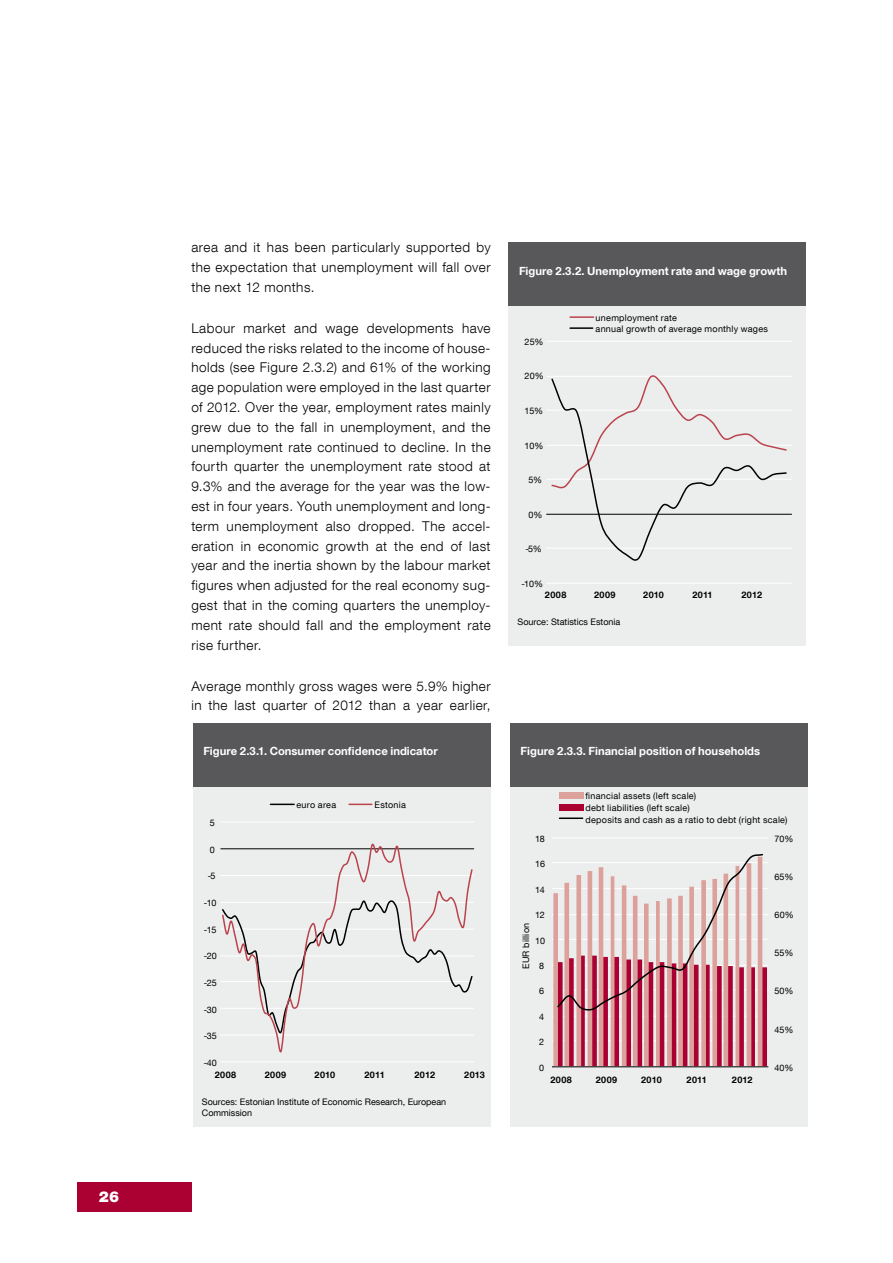
<style>
.page{position:relative;width:893px;height:1263px;background:#fff}
.page>*{position:absolute;margin:0;border:0;box-sizing:border-box;transform-origin:0 0}
.t1{font:900 15px "Helvetica Neue LT Com";color:#fff}
.t2{font:300 13.5px/19.8px "Helvetica Neue LT Com";letter-spacing:.035em;color:#000;text-align:justify}
.t3{font:700 11.25px "Helvetica Neue LT Com";color:#fff}
.t4{font:9px/11.7px "Helvetica Neue LT Com";letter-spacing:.025em;color:#000}
.t5{font:9px/10.5px "Helvetica Neue LT Com";color:#000}
.t6{font:700 9px "Helvetica Neue LT Com";letter-spacing:.05em;color:#000}
</style>
<div class="page">
<div style="left:77px;top:1182px;width:115px;height:30px;background:#ab0132"></div>
<div style="left:193px;top:723px;width:298px;height:404px;background:#eceded"></div>
<div style="left:193px;top:723px;width:298px;height:64px;background:#58585a"></div>
<hr style="left:220px;top:822px;width:254px;height:1px;background:#fff">
<hr style="left:220px;top:875px;width:254px;height:1px;background:#fff">
<hr style="left:220px;top:902px;width:254px;height:1px;background:#fff">
<hr style="left:220px;top:929px;width:254px;height:1px;background:#fff">
<hr style="left:220px;top:955px;width:254px;height:1px;background:#fff">
<hr style="left:220px;top:981px;width:254px;height:1px;background:#fff">
<hr style="left:220px;top:1008px;width:254px;height:1px;background:#fff">
<hr style="left:220px;top:1035px;width:254px;height:1px;background:#fff">
<hr style="left:220px;top:1061px;width:254px;height:1px;background:#fff">
<hr style="left:220px;top:848px;width:254px;height:1px;background:#000">
<svg style="left:221px;top:843px;width:253px;height:210px"></svg>
<svg style="left:270px;top:804px;width:24px;height:1px"></svg>
<svg style="left:349px;top:804px;width:23px;height:1px"></svg>
<div style="left:509px;top:242px;width:297px;height:404px;background:#eceded"></div>
<div style="left:509px;top:242px;width:297px;height:64px;background:#58585a"></div>
<hr style="left:546px;top:341px;width:246px;height:1px;background:#fff">
<hr style="left:546px;top:376px;width:246px;height:1px;background:#fff">
<hr style="left:546px;top:410px;width:246px;height:1px;background:#fff">
<hr style="left:546px;top:445px;width:246px;height:1px;background:#fff">
<hr style="left:546px;top:479px;width:246px;height:1px;background:#fff">
<hr style="left:546px;top:548px;width:246px;height:1px;background:#fff">
<hr style="left:546px;top:583px;width:246px;height:1px;background:#fff">
<hr style="left:546px;top:514px;width:246px;height:1px;background:#000">
<svg style="left:550px;top:375px;width:238px;height:186px"></svg>
<hr style="left:570px;top:316px;width:24px;height:2px;background:#ba434c">
<hr style="left:570px;top:327px;width:23px;height:2px;background:#000">
<div style="left:510px;top:723px;width:298px;height:404px;background:#eceded"></div>
<div style="left:510px;top:723px;width:298px;height:64px;background:#58585a"></div>
<hr style="left:552px;top:837px;width:216px;height:1px;background:#fff">
<hr style="left:552px;top:862px;width:216px;height:1px;background:#fff">
<hr style="left:552px;top:888px;width:216px;height:1px;background:#fff">
<hr style="left:552px;top:914px;width:216px;height:1px;background:#fff">
<hr style="left:552px;top:939px;width:216px;height:1px;background:#fff">
<hr style="left:552px;top:965px;width:216px;height:1px;background:#fff">
<hr style="left:552px;top:990px;width:216px;height:1px;background:#fff">
<hr style="left:552px;top:1016px;width:216px;height:1px;background:#fff">
<hr style="left:552px;top:1040px;width:216px;height:1px;background:#fff">
<hr style="left:552px;top:1066px;width:216px;height:1px;background:#000">
<svg style="left:553px;top:854px;width:214px;height:212px"></svg>
<div style="left:559px;top:792px;width:25px;height:7px;background:#dda19c"></div>
<div style="left:559px;top:804px;width:25px;height:6px;background:#ab0132"></div>
<hr style="left:559px;top:817px;width:24px;height:2px;background:#000">
<p class="t1" style="left:99px;top:1188px;width:22px">26</p>
<p class="t2" style="left:191px;top:237px;width:301px">area and it has been particularly supported by the expectation that unemployment will fall over the next 12 months.</p>
<p class="t2" style="left:191px;top:318px;width:301px">Labour market and wage developments have reduced the risks related to the income of house&shy;holds (see Figure 2.3.2) and 61% of the working age population were employed in the last quarter of 2012. Over the year, employment rates mainly grew due to the fall in unemployment, and the unemployment rate continued to decline. In the fourth quarter the unemployment rate stood at 9.3% and the average for the year was the low&shy;est in four years. Youth unemployment and long&shy;term unemployment also dropped. The accel&shy;eration in economic growth at the end of last year and the inertia shown by the labour market figures when adjusted for the real economy sug&shy;gest that in the coming quarters the unemploy&shy;ment rate should fall and the employment rate rise further.</p>
<p class="t2" style="left:191px;top:676px;width:301px">Average monthly gross wages were 5.9% higher in the last quarter of 2012 than a year earlier,</p>
<p class="t3" style="left:203px;top:744px;width:236px">Figure 2.3.1. Consumer confidence indicator</p>
<p class="t4" style="left:210px;top:816px;width:7px">5</p>
<p class="t4" style="left:210px;top:843px;width:7px">0</p>
<p class="t4" style="left:208px;top:870px;width:9px">-5</p>
<p class="t4" style="left:204px;top:897px;width:14px">-10</p>
<p class="t4" style="left:204px;top:923px;width:14px">-15</p>
<p class="t4" style="left:204px;top:950px;width:14px">-20</p>
<p class="t4" style="left:204px;top:977px;width:14px">-25</p>
<p class="t4" style="left:204px;top:1003px;width:15px">-30</p>
<p class="t4" style="left:204px;top:1030px;width:14px">-35</p>
<p class="t4" style="left:204px;top:1057px;width:14px">-40</p>
<p class="t4" style="left:296px;top:799px;width:41px">euro area</p>
<p class="t4" style="left:375px;top:799px;width:33px">Estonia</p>
<p class="t6" style="left:215px;top:1069px;width:23px">2008</p>
<p class="t6" style="left:265px;top:1069px;width:23px">2009</p>
<p class="t6" style="left:315px;top:1069px;width:22px">2010</p>
<p class="t6" style="left:364px;top:1069px;width:22px">2011</p>
<p class="t6" style="left:414px;top:1069px;width:22px">2012</p>
<p class="t6" style="left:464px;top:1069px;width:22px">2013</p>
<p class="t5" style="left:202px;top:1097px;width:246px">Sources: Estonian Institute of Economic Research, European<br>Commission</p>
<p class="t3" style="left:519px;top:264px;width:270px">Figure 2.3.2. Unemployment rate and wage growth</p>
<p class="t4" style="left:525px;top:336px;width:20px">25%</p>
<p class="t4" style="left:525px;top:370px;width:21px">20%</p>
<p class="t4" style="left:525px;top:405px;width:20px">15%</p>
<p class="t4" style="left:525px;top:439px;width:20px">10%</p>
<p class="t4" style="left:528px;top:474px;width:15px">5%</p>
<p class="t4" style="left:528px;top:508px;width:16px">0%</p>
<p class="t4" style="left:525px;top:543px;width:18px">-5%</p>
<p class="t4" style="left:522px;top:577px;width:23px">-10%</p>
<p class="t4" style="left:596px;top:312px;width:174px;line-height:10.9px">unemployment rate<br>annual growth of average monthly wages</p>
<p class="t6" style="left:545px;top:589px;width:23px">2008</p>
<p class="t6" style="left:594px;top:589px;width:23px">2009</p>
<p class="t6" style="left:643px;top:589px;width:22px">2010</p>
<p class="t6" style="left:692px;top:589px;width:22px">2011</p>
<p class="t6" style="left:741px;top:589px;width:22px">2012</p>
<p class="t5" style="left:517px;top:616px;width:104px">Source: Statistics Estonia</p>
<p class="t3" style="left:521px;top:744px;width:241px">Figure 2.3.3. Financial position of households</p>
<p class="t4" style="left:535px;top:833px;width:11px">18</p>
<p class="t4" style="left:535px;top:858px;width:11px">16</p>
<p class="t4" style="left:535px;top:883px;width:11px">14</p>
<p class="t4" style="left:535px;top:909px;width:11px">12</p>
<p class="t4" style="left:520px;top:969px;width:48px;rotate:-90deg">EUR billion</p>
<p class="t4" style="left:535px;top:934px;width:11px">10</p>
<p class="t4" style="left:539px;top:960px;width:7px">8</p>
<p class="t4" style="left:539px;top:985px;width:7px">6</p>
<p class="t4" style="left:539px;top:1011px;width:7px">4</p>
<p class="t4" style="left:539px;top:1036px;width:7px">2</p>
<p class="t4" style="left:539px;top:1061px;width:7px">0</p>
<p class="t4" style="left:585px;top:790px;width:204px">financial assets (left scale)<br>debt liabilities (left scale)<br>deposits and cash as a ratio to debt (right scale)</p>
<p class="t4" style="left:774px;top:833px;width:21px">70%</p>
<p class="t4" style="left:774px;top:871px;width:21px">65%</p>
<p class="t4" style="left:774px;top:909px;width:21px">60%</p>
<p class="t4" style="left:774px;top:947px;width:21px">55%</p>
<p class="t4" style="left:774px;top:985px;width:21px">50%</p>
<p class="t4" style="left:774px;top:1023px;width:21px">45%</p>
<p class="t4" style="left:774px;top:1061px;width:21px">40%</p>
<p class="t6" style="left:550px;top:1074px;width:23px">2008</p>
<p class="t6" style="left:596px;top:1074px;width:23px">2009</p>
<p class="t6" style="left:641px;top:1074px;width:22px">2010</p>
<p class="t6" style="left:686px;top:1074px;width:22px">2011</p>
<p class="t6" style="left:732px;top:1074px;width:22px">2012</p>
</div>
